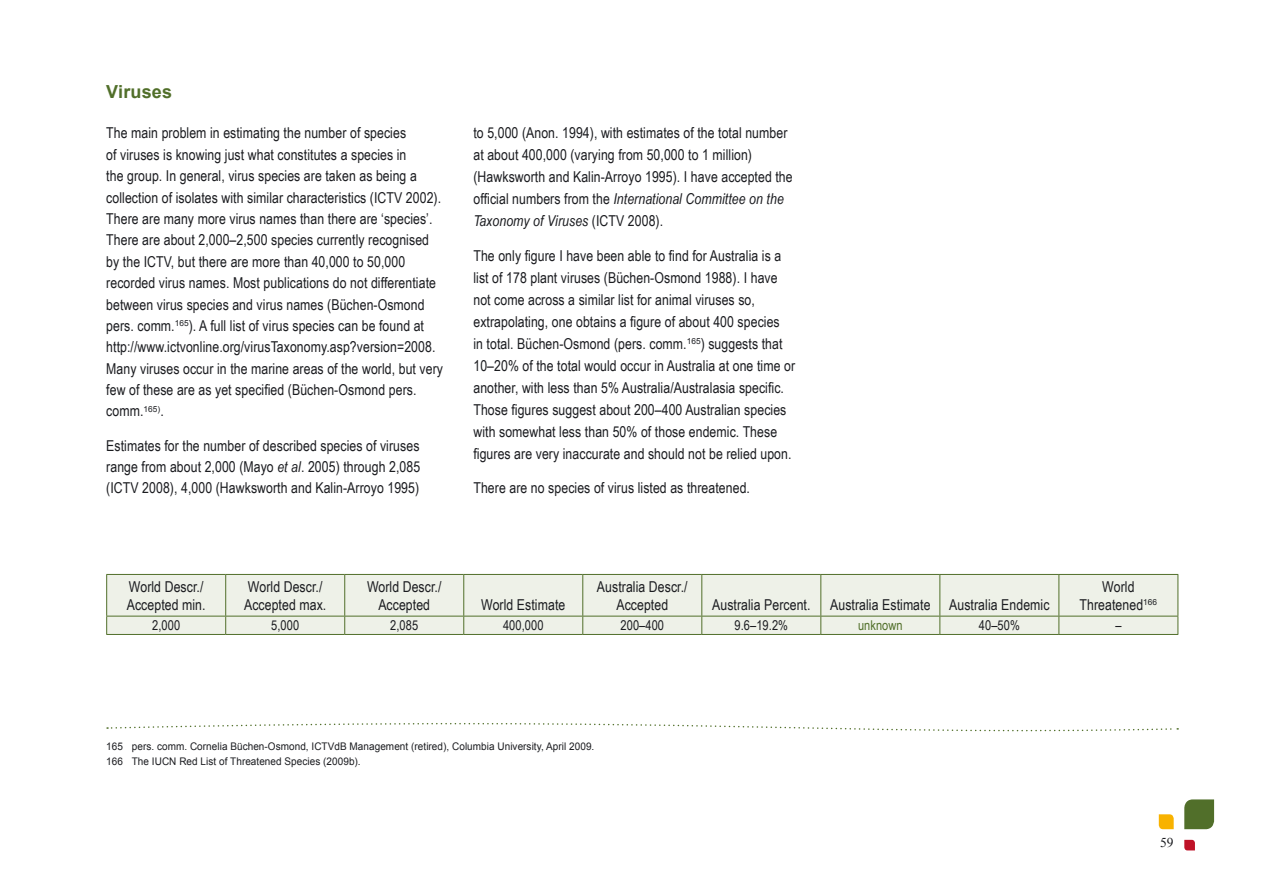
<style>
.page{position:relative;width:1263px;height:893px;background:#fff}
.page>*{position:absolute;margin:0;border:0;box-sizing:border-box;transform-origin:0 0}
.t1{font:700 18px "Arial";letter-spacing:.01em;color:#516f2a}
.t2{font:15px/21.3px "Arial Narrow";letter-spacing:.005em;color:#1b1c20}
.t3{font:13.5px "Arial Narrow";letter-spacing:.005em;color:#1b1c20}
.t4{font:13.5px "Arial Narrow";letter-spacing:.005em;color:#516f2a}
.t5{font:13.5px "Times New Roman";color:#1b1c20}
.t6{font:10.5px/15.6px "Arial";letter-spacing:.005em;color:#1b1c20;scale:.95 1}
.s1{font-style:italic}
</style>
<div class="page">
<div style="left:107px;top:575px;width:1070px;height:59px;background:#eef1e8"></div>
<hr style="left:106px;top:574px;width:120px;height:1px;background:#516f2a">
<hr style="left:106px;top:575px;width:1px;height:41px;background:#516f2a">
<hr style="left:226px;top:574px;width:119px;height:1px;background:#516f2a">
<hr style="left:225px;top:575px;width:1px;height:41px;background:#516f2a">
<hr style="left:345px;top:574px;width:119px;height:1px;background:#516f2a">
<hr style="left:344px;top:575px;width:1px;height:41px;background:#516f2a">
<hr style="left:464px;top:574px;width:119px;height:1px;background:#516f2a">
<hr style="left:463px;top:575px;width:1px;height:41px;background:#516f2a">
<hr style="left:583px;top:574px;width:119px;height:1px;background:#516f2a">
<hr style="left:582px;top:575px;width:1px;height:41px;background:#516f2a">
<hr style="left:702px;top:574px;width:119px;height:1px;background:#516f2a">
<hr style="left:701px;top:575px;width:1px;height:41px;background:#516f2a">
<hr style="left:821px;top:574px;width:119px;height:1px;background:#516f2a">
<hr style="left:820px;top:575px;width:1px;height:41px;background:#516f2a">
<hr style="left:940px;top:574px;width:119px;height:1px;background:#516f2a">
<hr style="left:939px;top:575px;width:1px;height:41px;background:#516f2a">
<hr style="left:1059px;top:574px;width:119px;height:1px;background:#516f2a">
<hr style="left:1058px;top:575px;width:1px;height:41px;background:#516f2a">
<hr style="left:1177px;top:575px;width:1px;height:41px;background:#516f2a">
<hr style="left:106px;top:616px;width:120px;height:1px;background:#516f2a">
<svg style="left:106px;top:616px;width:1px;height:18px"></svg>
<hr style="left:226px;top:616px;width:119px;height:1px;background:#516f2a">
<svg style="left:225px;top:616px;width:1px;height:18px"></svg>
<hr style="left:345px;top:616px;width:119px;height:1px;background:#516f2a">
<svg style="left:344px;top:616px;width:1px;height:18px"></svg>
<hr style="left:464px;top:616px;width:119px;height:1px;background:#516f2a">
<svg style="left:463px;top:616px;width:1px;height:18px"></svg>
<hr style="left:583px;top:616px;width:119px;height:1px;background:#516f2a">
<svg style="left:582px;top:616px;width:1px;height:18px"></svg>
<hr style="left:702px;top:616px;width:119px;height:1px;background:#516f2a">
<svg style="left:701px;top:616px;width:1px;height:18px"></svg>
<hr style="left:821px;top:616px;width:119px;height:1px;background:#516f2a">
<svg style="left:820px;top:616px;width:1px;height:18px"></svg>
<hr style="left:940px;top:616px;width:119px;height:1px;background:#516f2a">
<svg style="left:939px;top:616px;width:1px;height:18px"></svg>
<hr style="left:1059px;top:616px;width:119px;height:1px;background:#516f2a">
<svg style="left:1058px;top:616px;width:1px;height:18px"></svg>
<svg style="left:1177px;top:616px;width:1px;height:18px"></svg>
<hr style="left:106px;top:634px;width:120px;height:1px;background:#516f2a">
<hr style="left:226px;top:634px;width:119px;height:1px;background:#516f2a">
<hr style="left:345px;top:634px;width:119px;height:1px;background:#516f2a">
<hr style="left:464px;top:634px;width:119px;height:1px;background:#516f2a">
<hr style="left:583px;top:634px;width:119px;height:1px;background:#516f2a">
<hr style="left:702px;top:634px;width:119px;height:1px;background:#516f2a">
<hr style="left:821px;top:634px;width:119px;height:1px;background:#516f2a">
<hr style="left:940px;top:634px;width:119px;height:1px;background:#516f2a">
<hr style="left:1059px;top:634px;width:119px;height:1px;background:#516f2a">
<svg style="left:1159px;top:814px;width:15px;height:15px"></svg>
<svg style="left:1184px;top:799px;width:30px;height:30px"></svg>
<svg style="left:1184px;top:840px;width:11px;height:10px"></svg>
<svg style="left:107px;top:723px;width:1071px;height:9px"></svg>
<p class="t1" style="left:106px;top:80px;width:67px">Viruses</p>
<p class="t2" style="left:106px;top:122px;width:338px">The main problem in estimating the number of species<br>of viruses is knowing just what constitutes a species in<br>the group. In general, virus species are taken as being a collection of isolates with similar characteristics (ICTV 2002).<br>There are many more virus names than there are ‘species’.<br>There are about 2,000–2,500 species currently recognised by the ICTV, but there are more than 40,000 to 50,000 recorded virus names. Most publications do not differentiate between virus species and virus names (Büchen-Osmond pers. comm.<sup>165</sup>). A full list of virus species can be found at http://www.ictvonline.org/virusTaxonomy.asp?version=2008.<br>Many viruses occur in the marine areas of the world, but very few of these are as yet specified (Büchen-Osmond pers. comm.<sup>165)</sup>.</p>
<p class="t2" style="left:106px;top:434px;width:315px;text-align:justify">Estimates for the number of described species of viruses range from about 2,000 (Mayo <span class="s1">et al</span>. 2005) through 2,085 (ICTV 2008), 4,000 (Hawksworth and Kalin-Arroyo 1995)</p>
<p class="t2" style="left:473px;top:122px;width:321px;line-height:21.9px">to 5,000 (Anon. 1994), with estimates of the total number at about 400,000 (varying from 50,000 to 1 million) (Hawksworth and Kalin-Arroyo 1995). I have accepted the official numbers from the <span class="s1">International Committee on the Taxonomy of Viruses</span> (ICTV 2008).</p>
<p class="t2" style="left:473px;top:244px;width:323px;line-height:21.9px">The only figure I have been able to find for Australia is a list of 178 plant viruses (Büchen-Osmond 1988). I have not come across a similar list for animal viruses so, extrapolating, one obtains a figure of about 400 species<br>in total. Büchen-Osmond (pers. comm.<sup>165</sup>) suggests that 10–20% of the total would occur in Australia at one time or another, with less than 5% Australia/Australasia specific.<br>Those figures suggest about 200–400 Australian species with somewhat less than 50% of those endemic. These figures are very inaccurate and should not be relied upon.</p>
<p class="t2" style="left:473px;top:477px;width:278px">There are no species of virus listed as threatened.</p>
<p class="t2" style="left:127px;top:577px;width:80px;line-height:18px">World Descr./<br>Accepted min.</p>
<p class="t2" style="left:244px;top:577px;width:84px;line-height:18px">World Descr./<br>Accepted max.</p>
<p class="t2" style="left:367px;top:577px;width:76px;line-height:18px;text-align:center">World Descr./<br>Accepted</p>
<p class="t2" style="left:481px;top:593px;width:86px">World Estimate</p>
<p class="t2" style="left:597px;top:577px;width:92px;line-height:18px;text-align:center">Australia Descr./<br>Accepted</p>
<p class="t2" style="left:712px;top:593px;width:100px">Australia Percent.</p>
<p class="t2" style="left:830px;top:593px;width:221px">Australia Estimate Australia Endemic</p>
<p class="t2" style="left:1079px;top:577px;width:79px;line-height:18px;text-align:center">World<br>Threatened<sup>166</sup></p>
<p class="t3" style="left:152px;top:615px;width:29px">2,000</p>
<p class="t3" style="left:271px;top:615px;width:29px">5,000</p>
<p class="t3" style="left:390px;top:615px;width:29px">2,085</p>
<p class="t3" style="left:503px;top:615px;width:42px">400,000</p>
<p class="t3" style="left:620px;top:615px;width:45px">200–400</p>
<p class="t3" style="left:735px;top:615px;width:55px">9.6–19.2%</p>
<p class="t4" style="left:858px;top:615px;width:46px">unknown</p>
<p class="t3" style="left:979px;top:615px;width:42px">40–50%</p>
<p class="t3" style="left:1115px;top:615px;width:8px">–</p>
<p class="t6" style="left:106px;top:738px;width:515px">165 pers. comm. Cornelia Büchen-Osmond, ICTVdB Management (retired), Columbia University, April 2009.<br>166 The IUCN Red List of Threatened Species (2009b).</p>
<p class="t5" style="left:1160px;top:834px;width:8px">59</p>
</div>
